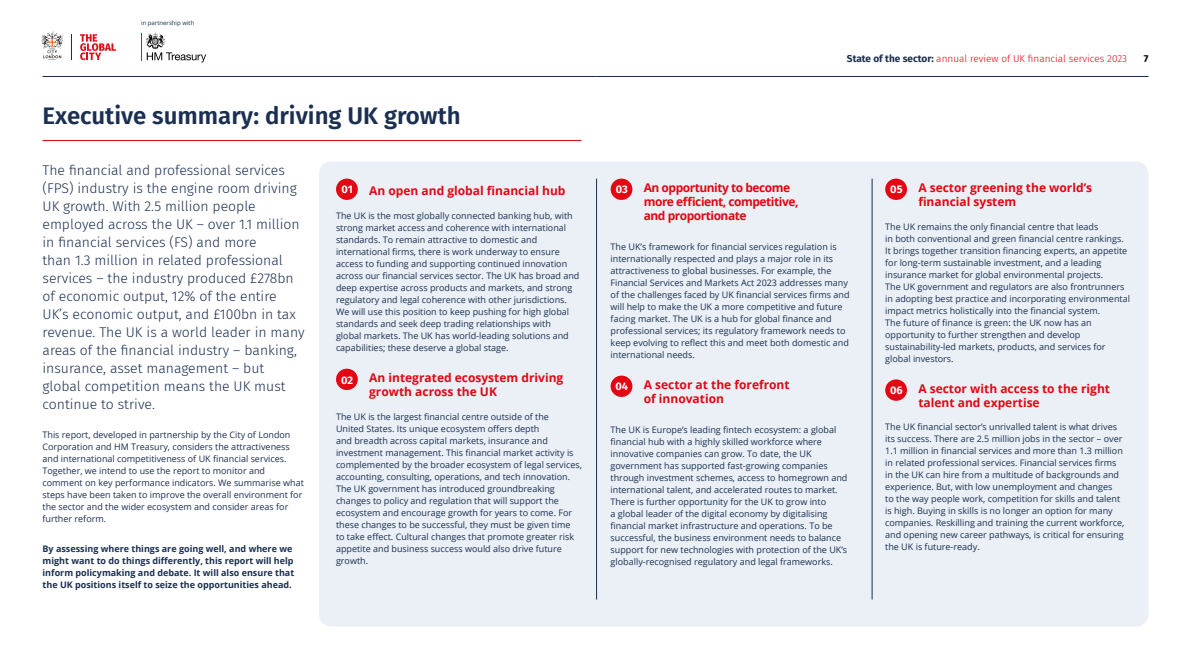
<style>
.page{position:relative;width:1191px;height:669px;background:#fff}
.page>*{position:absolute;margin:0;border:0;box-sizing:border-box;transform-origin:0 0}
.t1{font:600 24px "Fira Sans";color:#1a2f51}
.t2{font:300 14px/18px "Fira Sans";color:#1a2f51}
.t3{font:700 12px/14px "Open Sans";color:#e30613}
.t4{font:700 12px/14px "Open Sans";letter-spacing:-.04em;color:#e30613}
.t5{font:700 11px "Fira Sans";letter-spacing:-.005em;color:#fff}
.t6{font:300 10px "Fira Sans";color:#e30613}
.t7{font:700 10px "Fira Sans";color:#000}
.t8{font:9px/12px "Open Sans";color:#1a2f51}
.t9{font:700 9px/12px "Open Sans";color:#1a2f51}
.t10{font:6px "Open Sans";color:#1a2f51}
.s1{font-weight:700;color:#1a2f51}
</style>
<div class="page">
<svg style="left:80px;top:34px;width:36px;height:26px"></svg>
<svg style="left:41px;top:31px;width:22px;height:29px"></svg>
<svg style="left:71px;top:34px;width:1px;height:26px"></svg>
<hr style="left:43px;top:76px;width:552px;height:1px;background:#1a2f51">
<hr style="left:595px;top:76px;width:553px;height:1px;background:#1a2f51">
<svg style="left:141px;top:33px;width:65px;height:30px"></svg>
<div style="left:319px;top:162px;width:829px;height:464px;background:#eaf0f6;border-radius:12px"></div>
<div style="left:336px;top:179px;width:22px;height:21px;background:#e30613;border-radius:50%"></div>
<div style="left:336px;top:369px;width:22px;height:21px;background:#e30613;border-radius:50%"></div>
<div style="left:610px;top:179px;width:22px;height:21px;background:#e30613;border-radius:50%"></div>
<div style="left:610px;top:376px;width:22px;height:21px;background:#e30613;border-radius:50%"></div>
<div style="left:885px;top:179px;width:22px;height:21px;background:#e30613;border-radius:50%"></div>
<div style="left:885px;top:379px;width:22px;height:22px;background:#e30613;border-radius:50%"></div>
<hr style="left:43px;top:140px;width:538px;height:1px;background:#e30613">
<hr style="left:872px;top:179px;width:1px;height:421px;background:#1a2f51">
<hr style="left:596px;top:179px;width:1px;height:421px;background:#1a2f51">
<p class="t10" style="left:141px;top:19px;width:55px">in partnership with</p>
<h1 class="t1" style="left:43px;top:96px;width:420px">Executive summary: driving UK growth</h1>
<p class="t2" style="left:43px;top:161px;width:264px">The financial and professional services (FPS) industry is the engine room driving UK growth. With 2.5 million people employed across the UK – over 1.1 million in financial services (FS) and more<br>than 1.3 million in related professional services – the industry produced £278bn of economic output, 12% of the entire UK’s economic output, and £100bn in tax revenue. The UK is a world leader in many areas of the financial industry – banking, insurance, asset management – but global competition means the UK must continue to strive.</p>
<p class="t8" style="left:43px;top:429px;width:263px">This report, developed in partnership by the City of London Corporation and HM Treasury, considers the attractiveness and international competitiveness of UK financial services.<br>Together, we intend to use the report to monitor and comment on key performance indicators. We summarise what steps have been taken to improve the overall environment for the sector and the wider ecosystem and consider areas for further reform.</p>
<p class="t9" style="left:43px;top:542px;width:253px">By assessing where things are going well, and where we might want to do things differently, this report will help inform policymaking and debate. It will also ensure that the UK positions itself to seize the opportunities ahead.</p>
<p class="t5" style="left:341px;top:180px;width:13px">01</p>
<h3 class="t3" style="left:369px;top:184px;width:198px">An open and global financial hub</h3>
<p class="t8" style="left:336px;top:209px;width:245px">The UK is the most globally connected banking hub, with strong market access and coherence with international standards. To remain attractive to domestic and international firms, there is work underway to ensure access to funding and supporting continued innovation across our financial services sector. The UK has broad and deep expertise across products and markets, and strong regulatory and legal coherence with other jurisdictions.<br>We will use this position to keep pushing for high global standards and seek deep trading relationships with<br>global markets. The UK has world-leading solutions and capabilities; these deserve a global stage.</p>
<p class="t5" style="left:341px;top:370px;width:14px">02</p>
<h3 class="t3" style="left:369px;top:371px;width:196px">An integrated ecosystem driving growth across the UK</h3>
<p class="t8" style="left:336px;top:410px;width:247px">The UK is the largest financial centre outside of the<br>United States. Its unique ecosystem offers depth<br>and breadth across capital markets, insurance and investment management. This financial market activity is complemented by the broader ecosystem of legal services, accounting, consulting, operations, and tech innovation.<br>The UK government has introduced groundbreaking changes to policy and regulation that will support the ecosystem and encourage growth for years to come. For these changes to be successful, they must be given time<br>to take effect. Cultural changes that promote greater risk appetite and business success would also drive future growth.</p>
<p class="t6" style="left:847px;top:51px;width:281px"><span class="s1">State of the sector:</span> annual review of UK financial services 2023</p>
<p class="t7" style="left:1143px;top:50px;width:6px">7</p>
<p class="t5" style="left:616px;top:180px;width:14px">03</p>
<h3 class="t4" style="left:644px;top:181px;width:156px">An opportunity to become more efficient, competitive, and proportionate</h3>
<p class="t8" style="left:610px;top:240px;width:240px">The UK’s framework for financial services regulation is internationally respected and plays a major role in its attractiveness to global businesses. For example, the Financial Services and Markets Act 2023 addresses many of the challenges faced by UK financial services firms and will help to make the UK a more competitive and future facing market. The UK is a hub for global finance and professional services; its regulatory framework needs to keep evolving to reflect this and meet both domestic and international needs.</p>
<p class="t5" style="left:615px;top:377px;width:14px">04</p>
<h3 class="t3" style="left:644px;top:378px;width:147px">A sector at the forefront of innovation</h3>
<p class="t8" style="left:610px;top:423px;width:238px">The UK is Europe’s leading fintech ecosystem: a global financial hub with a highly skilled workforce where innovative companies can grow. To date, the UK government has supported fast-growing companies through investment schemes, access to homegrown and international talent, and accelerated routes to market.<br>There is further opportunity for the UK to grow into<br>a global leader of the digital economy by digitalising financial market infrastructure and operations. To be successful, the business environment needs to balance support for new technologies with protection of the UK’s globally-recognised regulatory and legal frameworks.</p>
<p class="t5" style="left:890px;top:180px;width:14px">05</p>
<h3 class="t3" style="left:918px;top:181px;width:175px">A sector greening the world’s financial system</h3>
<p class="t8" style="left:885px;top:220px;width:246px">The UK remains the only financial centre that leads<br>in both conventional and green financial centre rankings.<br>It brings together transition financing experts, an appetite for long-term sustainable investment, and a leading insurance market for global environmental projects.<br>The UK government and regulators are also frontrunners in adopting best practice and incorporating environmental impact metrics holistically into the financial system.<br>The future of finance is green: the UK now has an opportunity to further strengthen and develop sustainability-led markets, products, and services for global investors.</p>
<p class="t5" style="left:890px;top:381px;width:14px">06</p>
<h3 class="t3" style="left:918px;top:381px;width:193px">A sector with access to the right talent and expertise</h3>
<p class="t8" style="left:885px;top:421px;width:241px">The UK financial sector’s unrivalled talent is what drives its success. There are 2.5 million jobs in the sector – over 1.1 million in financial services and more than 1.3 million in related professional services. Financial services firms in the UK can hire from a multitude of backgrounds and experience. But, with low unemployment and changes<br>to the way people work, competition for skills and talent is high. Buying in skills is no longer an option for many companies. Reskilling and training the current workforce, and opening new career pathways, is critical for ensuring the UK is future-ready.</p>
</div>
